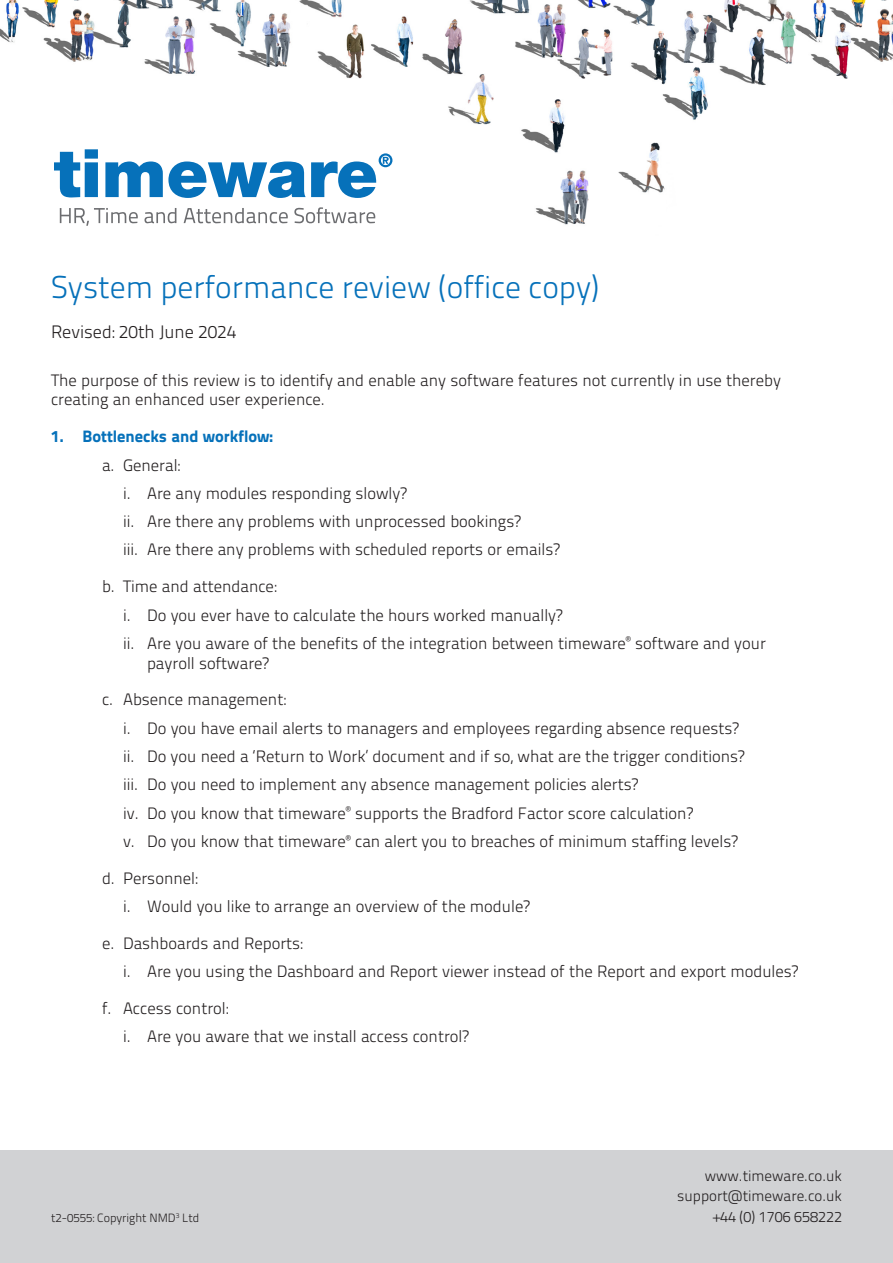
<style>
.page{position:relative;width:893px;height:1263px;background:#fff}
.page>*{position:absolute;margin:0;border:0;box-sizing:border-box;transform-origin:0 0}
.t1{font:31.5px "Titillium Text 22 L 250 wt";color:#0671ba}
.t2{font:18px "Titillium Text 22 L 250 wt";color:#231f20}
.t3{font:16.5px/19.8px "Titillium Text 22 L 250 wt";color:#231f20}
.t4{font:16.5px "Titillium Text 22 L 999 wt";color:#0671ba}
.t5{font:15px "Titillium Text 22 L 250 wt";color:#231f20}
.t6{font:12px "Titillium Text 22 L 250 wt";color:#231f20}
</style>
<div class="page">
<div style="left:0;top:1150px;width:893px;height:113px;background:#d1d2d4"></div>
<img style="left:0;top:0;width:893px;height:225px">
<svg style="left:54px;top:149px;width:338px;height:49px"></svg>
<svg style="left:60px;top:207px;width:315px;height:19px"></svg>
<p class="t1" style="left:51px;top:264px;width:550px">System performance review (office copy)</p>
<p class="t2" style="left:51px;top:319px;width:187px">Revised: 20th June 2024</p>
<p class="t3" style="left:51px;top:369px;width:731px">The purpose of this review is to identify and enable any software features not currently in use thereby creating an enhanced user experience.</p>
<p class="t4" style="left:51px;top:423px;width:224px">1. Bottlenecks and workflow:</p>
<p class="t3" style="left:102px;top:454px;width:80px">a. General:</p>
<p class="t3" style="left:123px;top:482px;width:285px">i. Are any modules responding slowly?</p>
<p class="t3" style="left:123px;top:511px;width:399px">ii. Are there any problems with unprocessed bookings?</p>
<p class="t3" style="left:123px;top:539px;width:438px">iii. Are there any problems with scheduled reports or emails?</p>
<p class="t3" style="left:102px;top:576px;width:176px">b. Time and attendance:</p>
<p class="t3" style="left:123px;top:604px;width:441px">i. Do you ever have to calculate the hours worked manually?</p>
<p class="t3" style="left:147px;top:632px;width:620px;text-indent:-24px">ii. Are you aware of the benefits of the integration between timeware<sup>®</sup> software and your payroll software?</p>
<p class="t3" style="left:102px;top:689px;width:186px">c. Absence management:</p>
<p class="t3" style="left:123px;top:717px;width:617px">i. Do you have email alerts to managers and employees regarding absence requests?</p>
<p class="t3" style="left:123px;top:745px;width:623px">ii. Do you need a ‘Return to Work’ document and if so, what are the trigger conditions?</p>
<p class="t3" style="left:123px;top:774px;width:517px">iii. Do you need to implement any absence management policies alerts?</p>
<p class="t3" style="left:123px;top:802px;width:571px">iv. Do you know that timeware<sup>®</sup> supports the Bradford Factor score calculation?</p>
<p class="t3" style="left:123px;top:830px;width:616px">v. Do you know that timeware<sup>®</sup> can alert you to breaches of minimum staffing levels?</p>
<p class="t3" style="left:102px;top:867px;width:97px">d. Personnel:</p>
<p class="t3" style="left:123px;top:895px;width:408px">i. Would you like to arrange an overview of the module?</p>
<p class="t3" style="left:102px;top:932px;width:202px">e. Dashboards and Reports:</p>
<p class="t3" style="left:123px;top:961px;width:677px">i. Are you using the Dashboard and Report viewer instead of the Report and export modules?</p>
<p class="t3" style="left:102px;top:997px;width:128px">f. Access control:</p>
<p class="t3" style="left:123px;top:1026px;width:347px">i. Are you aware that we install access control?</p>
<p class="t6" style="left:51px;top:1209px;width:150px">t2-0555: Copyright NMD<sup>3</sup> Ltd</p>
<p class="t5" style="left:705px;top:1164px;width:139px">www.timeware.co.uk</p>
<p class="t5" style="left:677px;top:1185px;width:166px">support@timeware.co.uk</p>
<p class="t5" style="left:714px;top:1205px;width:130px">+44 (0) 1706 658222</p>
</div>
